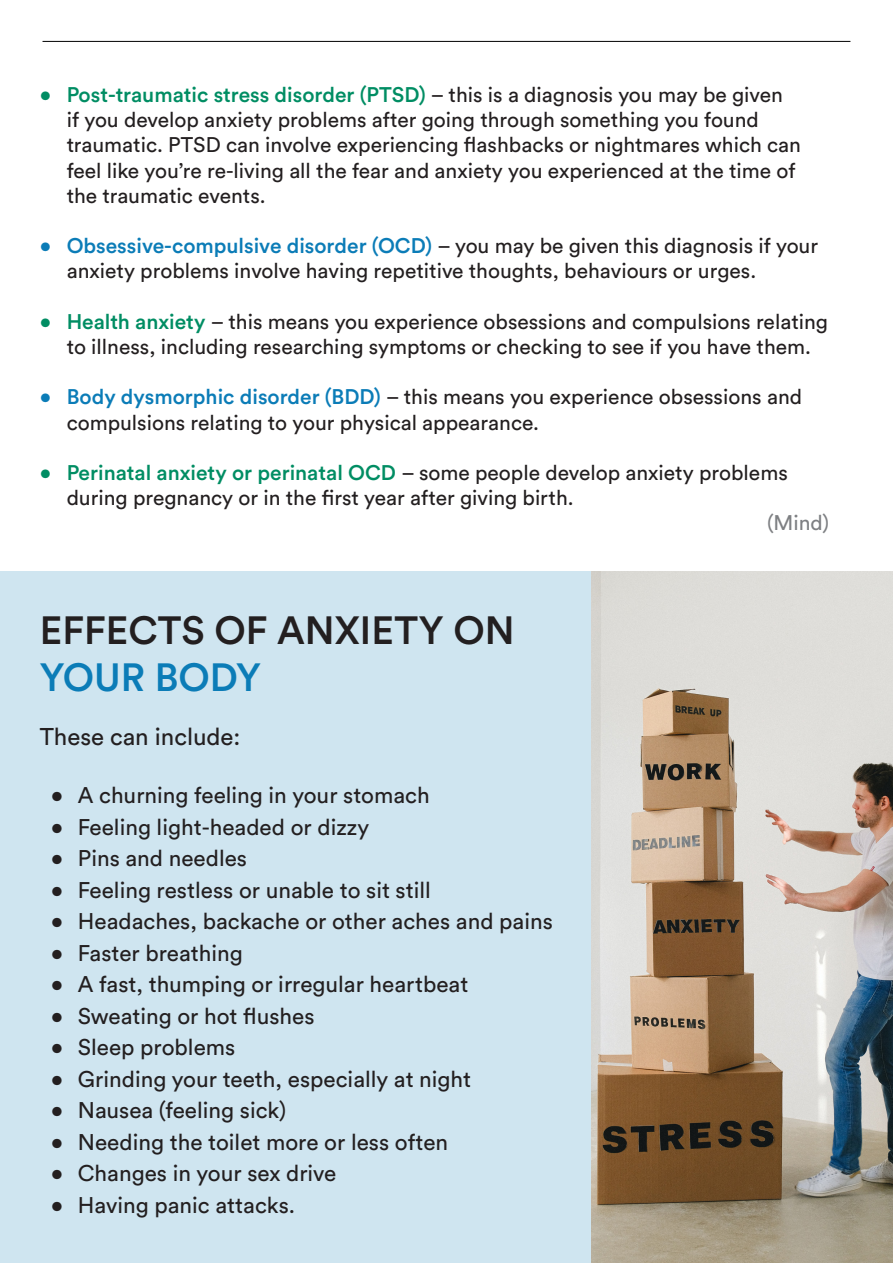
<style>
.page{position:relative;width:893px;height:1263px;background:#fff}
.page>*{position:absolute;margin:0;border:0;box-sizing:border-box;transform-origin:0 0}
.t1{font:500 39px/46.8px "Circular Std";color:#231f20}
.t2{font:24px "Circular Std";color:#231f20}
.t3{font:22.5px "Circular Std";color:#231f20}
.t4{font:21px/25.2px "Circular Std";color:#231f20}
.t5{font:21px "Circular Std";color:#7e8083}
.s1{font-weight:500;color:#008d63}
.s2{font-weight:500;color:#0b7cb7}
.s3{color:#0b7cb7}
</style>
<div class="page">
<hr style="left:43px;top:41px;width:807px;height:1px;background:#000">
<div style="left:0;top:572px;width:893px;height:691px;background:#cfe5f0"></div>
<img style="left:591px;top:572px;width:302px;height:691px">
<p class="t4" style="left:67px;top:82px;width:736px;text-indent:-27px"><span class="s1">• Post-traumatic stress disorder (PTSD)</span> – this is a diagnosis you may be given<br>if you develop anxiety problems after going through something you found traumatic. PTSD can involve experiencing flashbacks or nightmares which can feel like you’re re-living all the fear and anxiety you experienced at the time of the traumatic events.</p>
<p class="t4" style="left:67px;top:233px;width:753px;text-indent:-27px"><span class="s2">• Obsessive-compulsive disorder (OCD)</span> – you may be given this diagnosis if your anxiety problems involve having repetitive thoughts, behaviours or urges.</p>
<p class="t4" style="left:40px;top:309px;width:790px;text-align:center"><span class="s1">• Health anxiety</span> – this means you experience obsessions and compulsions relating to illness, including researching symptoms or checking to see if you have them.</p>
<p class="t4" style="left:67px;top:384px;width:737px;text-indent:-27px"><span class="s2">• Body dysmorphic disorder (BDD)</span> – this means you experience obsessions and compulsions relating to your physical appearance.</p>
<p class="t4" style="left:67px;top:460px;width:723px;text-indent:-27px"><span class="s1">• Perinatal anxiety or perinatal OCD</span> – some people develop anxiety problems during pregnancy or in the first year after giving birth.</p>
<p class="t5" style="left:767px;top:510px;width:64px">(Mind)</p>
<p class="t1" style="left:40px;top:606px;width:476px">EFFECTS OF ANXIETY ON<br><span class="s3">YOUR BODY</span></p>
<p class="t2" style="left:40px;top:722px;width:202px">These can include:</p>
<p class="t3" style="left:51px;top:782px;width:380px">• A churning feeling in your stomach</p>
<p class="t3" style="left:51px;top:813px;width:320px">• Feeling light-headed or dizzy</p>
<p class="t3" style="left:51px;top:845px;width:198px">• Pins and needles</p>
<p class="t3" style="left:51px;top:876px;width:381px">• Feeling restless or unable to sit still</p>
<p class="t3" style="left:51px;top:908px;width:503px">• Headaches, backache or other aches and pains</p>
<p class="t3" style="left:51px;top:939px;width:193px">• Faster breathing</p>
<p class="t3" style="left:51px;top:971px;width:419px">• A fast, thumping or irregular heartbeat</p>
<p class="t3" style="left:51px;top:1002px;width:265px">• Sweating or hot flushes</p>
<p class="t3" style="left:51px;top:1034px;width:186px">• Sleep problems</p>
<p class="t3" style="left:51px;top:1065px;width:422px">• Grinding your teeth, especially at night</p>
<p class="t3" style="left:51px;top:1097px;width:237px">• Nausea (feeling sick)</p>
<p class="t3" style="left:51px;top:1128px;width:399px">• Needing the toilet more or less often</p>
<p class="t3" style="left:51px;top:1160px;width:287px">• Changes in your sex drive</p>
<p class="t3" style="left:51px;top:1191px;width:246px">• Having panic attacks.</p>
</div>
